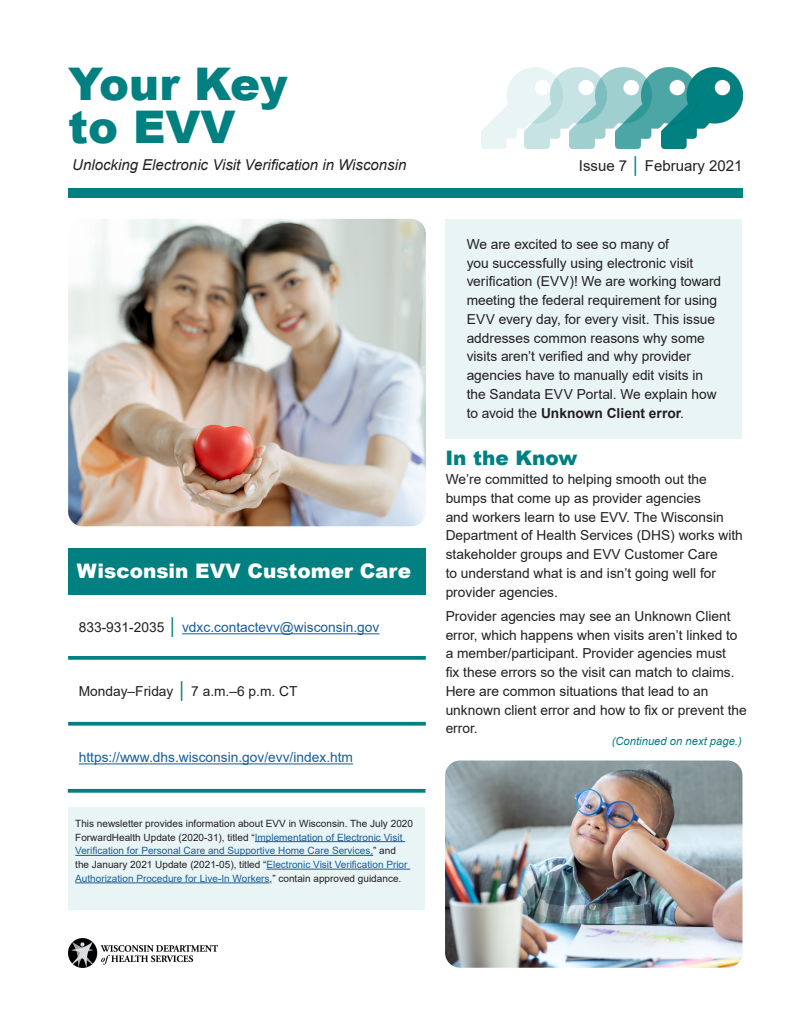
<style>
.page{position:relative;width:810px;height:1035px;background:#fff}
.page>*{position:absolute;margin:0;border:0;box-sizing:border-box;transform-origin:0 0}
.t1{font:900 45px/43.8px "Arial";color:#008080}
.t2{font:900 20px "Arial";color:#fff}
.t3{font:900 20px "Arial";color:#008080}
.t4{font:italic 15px "Arial";color:#231f20}
.t5{font:15px "Arial";color:#231f20}
.t6{font:13.75px/18.8px "Arial";color:#231f20}
.t7{font:13.75px "Arial";color:#175d9e}
.t8{font:italic 11.25px "Arial";color:#008080}
.t9{font:10px/13.8px "Arial";color:#231f20}
.s1{font-weight:900;font-size:16.25px;color:#008080}
.s2{color:#231f20}
.s3{color:#175d9e}
.s4{font-weight:700}
</style>
<div class="page">
<div style="left:68px;top:188px;width:674px;height:9px;background:#008080"></div>
<img style="left:68px;top:938px;width:150px;height:30px">
<img style="left:697px;top:67px;width:45px;height:62px">
<img style="left:563px;top:68px;width:7px;height:80px">
<img style="left:570px;top:67px;width:46px;height:82px">
<img style="left:482px;top:67px;width:81px;height:82px">
<img style="left:616px;top:67px;width:81px;height:82px">
<div style="left:68px;top:548px;width:357px;height:46px;background:#008080"></div>
<svg style="left:68px;top:656px;width:358px;height:4px"></svg>
<hr style="left:182px;top:633px;width:197px;height:1px;background:#175d9e">
<svg style="left:68px;top:722px;width:358px;height:4px"></svg>
<svg style="left:68px;top:789px;width:358px;height:4px"></svg>
<hr style="left:79px;top:763px;width:274px;height:1px;background:#175d9e">
<div style="left:445px;top:219px;width:297px;height:219px;background:#e9f4f4"></div>
<div style="left:68px;top:807px;width:357px;height:103px;background:#e9f4f4"></div>
<hr style="left:255px;top:841px;width:150px;height:1px;background:#175d9e">
<hr style="left:75px;top:855px;width:298px;height:1px;background:#175d9e">
<hr style="left:266px;top:869px;width:144px;height:1px;background:#175d9e">
<hr style="left:75px;top:883px;width:195px;height:1px;background:#175d9e">
<img style="left:68px;top:219px;width:358px;height:307px">
<img style="left:445px;top:760px;width:297px;height:208px">
<h1 class="t1" style="left:68px;top:60px;width:221px">Your Key to EVV</h1>
<p class="t4" style="left:72px;top:155px;width:336px">Unlocking Electronic Visit Verification in Wisconsin</p>
<p class="t5" style="left:579px;top:155px;width:165px">Issue 7 <span class="s1">│</span> February 2021</p>
<h2 class="t2" style="left:77px;top:557px;width:336px">Wisconsin EVV Customer Care</h2>
<p class="t7" style="left:79px;top:618px;width:302px"><span class="s2">833-931-2035</span> <span class="s1">│</span> vdxc.contactevv@wisconsin.gov</p>
<p class="t6" style="left:79px;top:681px;width:220px">Monday–Friday <span class="s1">│</span> 7 a.m.–6 p.m. CT</p>
<p class="t7" style="left:79px;top:748px;width:276px">https://www.dhs.wisconsin.gov/evv/index.htm</p>
<p class="t9" style="left:75px;top:816px;width:339px">This newsletter provides information about EVV in Wisconsin. The July 2020<br>ForwardHealth Update (2020-31), titled “<span class="s3">Implementation of Electronic Visit Verification for Personal Care and Supportive Home Care Services,</span>” and<br>the January 2021 Update (2021-05), titled “<span class="s3">Electronic Visit Verification Prior Authorization Procedure for Live-In Workers</span>,” contain approved guidance.</p>
<p class="t6" style="left:467px;top:235px;width:256px">We are excited to see so many of<br>you successfully using electronic visit verification (EVV)! We are working toward meeting the federal requirement for using EVV every day, for every visit. This issue addresses common reasons why some visits aren’t verified and why provider agencies have to manually edit visits in the Sandata EVV Portal. We explain how to avoid the <span class="s4">Unknown Client error</span>.</p>
<h2 class="t3" style="left:445px;top:443px;width:133px">In the Know</h2>
<p class="t6" style="left:446px;top:470px;width:299px">We’re committed to helping smooth out the bumps that come up as provider agencies<br>and workers learn to use EVV. The Wisconsin Department of Health Services (DHS) works with stakeholder groups and EVV Customer Care<br>to understand what is and isn’t going well for provider agencies.</p>
<p class="t6" style="left:446px;top:607px;width:303px">Provider agencies may see an Unknown Client error, which happens when visits aren’t linked to a member/participant. Provider agencies must<br>fix these errors so the visit can match to claims.<br>Here are common situations that lead to an unknown client error and how to fix or prevent the error.</p>
<p class="t8" style="left:612px;top:734px;width:132px">(Continued on next page.)</p>
</div>
